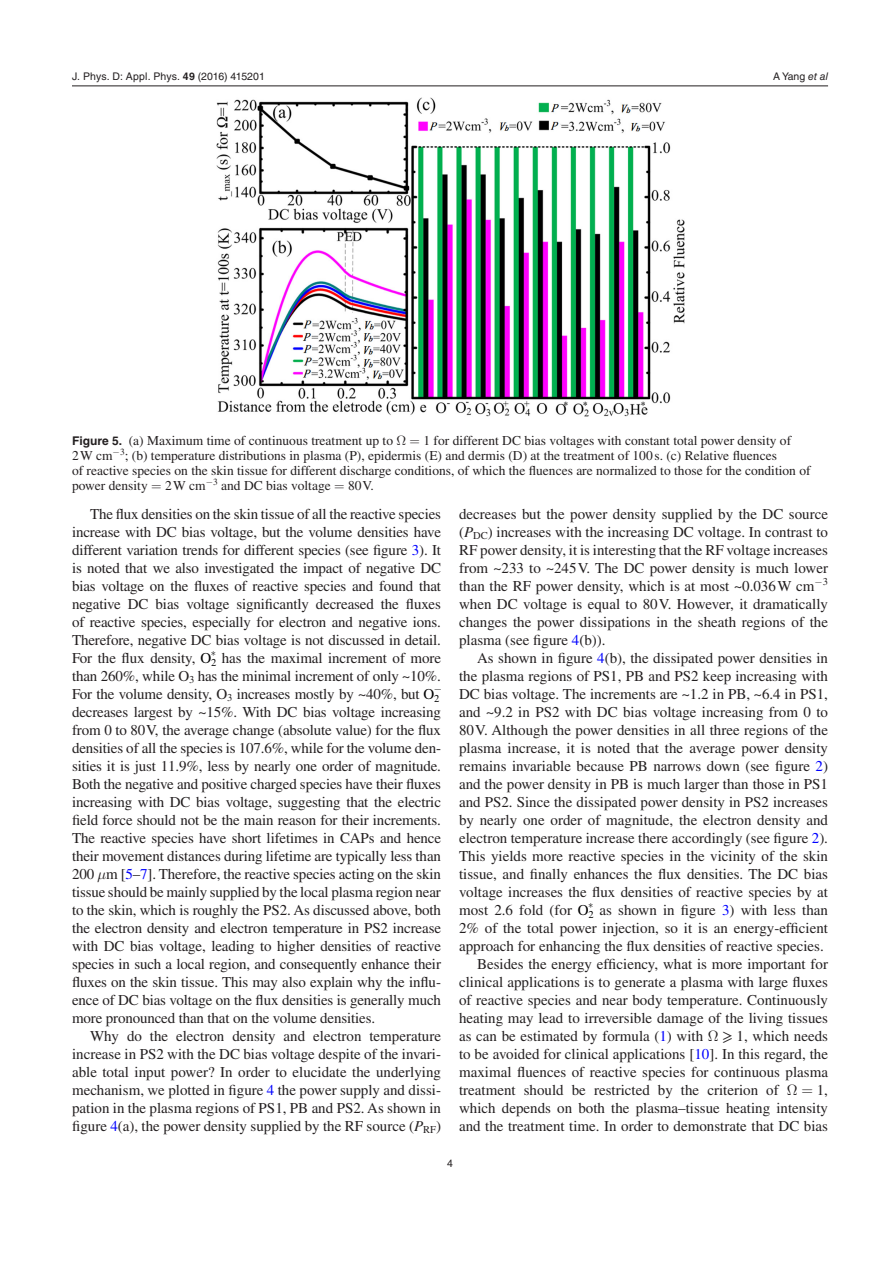
<style>
.page{position:relative;width:893px;height:1263px;background:#fff}
.page>*{position:absolute;margin:0;border:0;box-sizing:border-box;transform-origin:0 0}
.t1{font:15px/18px "Times LT Std";color:#231f20;text-align:justify}
.t2{font:13.5px/15px "Times LT Std";color:#231f20}
.t3{font:10.5px "Helvetica LT Std";letter-spacing:.005em;color:#231f20}
.s1{font-family:"Helvetica";font-weight:700}
.s2{font-family:"Helvetica"}
.s3{font-style:italic}
.s4{font-family:"Helvetica LT Std";font-weight:700;font-size:12px}
.s5{color:#00f}
.s6{color:#000}
.s7{font-family:"STIX General"}
</style>
<div class="page">
<hr style="left:72px;top:86px;width:756px;height:1px;background:#231f20">
<img style="left:216px;top:97px;width:468px;height:320px">
<p class="t3" style="left:72px;top:70px;width:194px">J. Phys. D: Appl. Phys. <span class="s1">49</span> (<span class="s2">2016</span>) 415201</p>
<p class="t3" style="left:773px;top:70px;width:56px">A Yang <span class="s3">et al</span></p>
<p class="t2" style="left:72px;top:433px;width:740px;text-indent:351px">1 for different DC bias voltages with constant total power density of 2W cm−<sup>3</sup>; (b) temperature distributions in plasma (P), epidermis (E) and dermis (D) at the treatment of 100 s. (c) Relative fluences<br>of reactive species on the skin tissue for different discharge conditions, of which the fluences are normalized to those for the condition of power density</p>
<p class="t2" style="left:72px;top:433px;width:323px"><span class="s4">Figure 5.</span> (a) Maximum time of continuous treatment up to</p>
<p class="t2" style="left:165px;top:478px;width:167px">2W cm−<sup>3</sup> and DC bias voltage</p>
<p class="t2" style="left:348px;top:478px;width:27px">80V.</p>
<p class="t1" style="left:72px;top:505px;width:371px;text-indent:18px">The flux densities on the skin tissue of all the reactive species increase with DC bias voltage, but the volume densities have different variation trends for different species (see figure <span class="s5">3</span>). It is noted that we also investigated the impact of negative DC bias voltage on the fluxes of reactive species and found that negative DC bias voltage significantly decreased the fluxes of reactive species, especially for electron and negative ions.<br>Therefore, negative DC bias voltage is not discussed in detail.<br>For the flux density, <span class="s6">O</span><sub>2</sub> has the maximal increment of more</p>
<p class="t1" style="left:72px;top:667px;width:370px">than 260%, while O<sub>3</sub> has the minimal increment of only ~10%.<br>For the volume density, O<sub>3</sub> increases mostly by ~40%, but <span class="s6">O</span><sub>2</sub></p>
<p class="t1" style="left:72px;top:703px;width:371px">decreases largest by ~15%. With DC bias voltage increasing from 0 to 80V, the average change (absolute value) for the flux densities of all the species is 107.6%, while for the volume den&shy;sities it is just 11.9%, less by nearly one order of magnitude.<br>Both the negative and positive charged species have their fluxes increasing with DC bias voltage, suggesting that the electric field force should not be the main reason for their increments.<br>The reactive species have short lifetimes in CAPs and hence their movement distances during lifetime are typically less than 200 m [<span class="s5">5</span><span class="s7">–</span><span class="s5">7</span>]. Therefore, the reactive species acting on the skin tissue should be mainly supplied by the local plasma region near to the skin, which is roughly the PS2. As discussed above, both the electron density and electron temperature in PS2 increase with DC bias voltage, leading to higher densities of reactive species in such a local region, and consequently enhance their fluxes on the skin tissue. This may also explain why the influ&shy;ence of DC bias voltage on the flux densities is generally much more pronounced than that on the volume densities.</p>
<p class="t1" style="left:72px;top:1027px;width:371px;text-indent:18px">Why do the electron density and electron temperature increase in PS2 with the DC bias voltage despite of the invari&shy;able total input power? In order to elucidate the underlying mechanism, we plotted in figure <span class="s5">4</span> the power supply and dissi&shy;pation in the plasma regions of PS1, PB and PS2. As shown in figure <span class="s5">4</span>(a), the power density supplied by the RF source (<span class="s3">P</span><sub>RF</sub>)</p>
<p class="t1" style="left:459px;top:505px;width:371px">decreases but the power density supplied by the DC source (<span class="s3">P</span><sub>DC</sub>) increases with the increasing DC voltage. In contrast to RF power density, it is interesting that the RF voltage increases from ~233 to ~245V. The DC power density is much lower than the RF power density, which is at most ~0.036W cm−<sup>3 </sup>when DC voltage is equal to 80V. However, it dramatically changes the power dissipations in the sheath regions of the plasma (see figure <span class="s5">4</span>(b)).</p>
<p class="t1" style="left:459px;top:649px;width:371px;text-indent:18px">As shown in figure <span class="s5">4</span>(b), the dissipated power densities in the plasma regions of PS1, PB and PS2 keep increasing with DC bias voltage. The increments are ~1.2 in PB, ~6.4 in PS1, and ~9.2 in PS2 with DC bias voltage increasing from 0 to 80V. Although the power densities in all three regions of the plasma increase, it is noted that the average power density remains invariable because PB narrows down (see figure <span class="s5">2</span>) and the power density in PB is much larger than those in PS1 and PS2. Since the dissipated power density in PS2 increases by nearly one order of magnitude, the electron density and electron temperature increase there accordingly (see figure <span class="s5">2</span>).<br>This yields more reactive species in the vicinity of the skin tissue, and finally enhances the flux densities. The DC bias voltage increases the flux densities of reactive species by at most 2.6 fold (for <span class="s6">O</span><sub>2</sub> as shown in figure <span class="s5">3</span>) with less than</p>
<p class="t1" style="left:459px;top:919px;width:371px">2% of the total power injection, so it is an energy-efficient</p>
<p class="t1" style="left:459px;top:937px;width:366px">approach for enhancing the flux densities of reactive species.</p>
<p class="t1" style="left:477px;top:955px;width:352px">Besides the energy efficiency, what is more important for</p>
<p class="t1" style="left:459px;top:973px;width:371px">clinical applications is to generate a plasma with large fluxes</p>
<p class="t1" style="left:459px;top:991px;width:371px">of reactive species and near body temperature. Continuously</p>
<p class="t1" style="left:459px;top:1009px;width:371px">heating may lead to irreversible damage of the living tissues</p>
<p class="t1" style="left:459px;top:1027px;width:246px">as can be estimated by formula (<span class="s5">1</span>) with</p>
<p class="t1" style="left:459px;top:1027px;width:371px;text-indent:264px"><span class="s7">⩾</span> 1, which needs to be avoided for clinical applications [<span class="s5">10</span>]. In this regard, the maximal fluences of reactive species for continuous plasma treatment should be restricted by the criterion of</p>
<p class="t1" style="left:459px;top:1081px;width:371px;text-indent:358px">1, which depends on both the plasma–tissue heating intensity and the treatment time. In order to demonstrate that DC bias</p>
<p class="t3" style="left:447px;top:1157px;width:7px">4</p>
</div>
